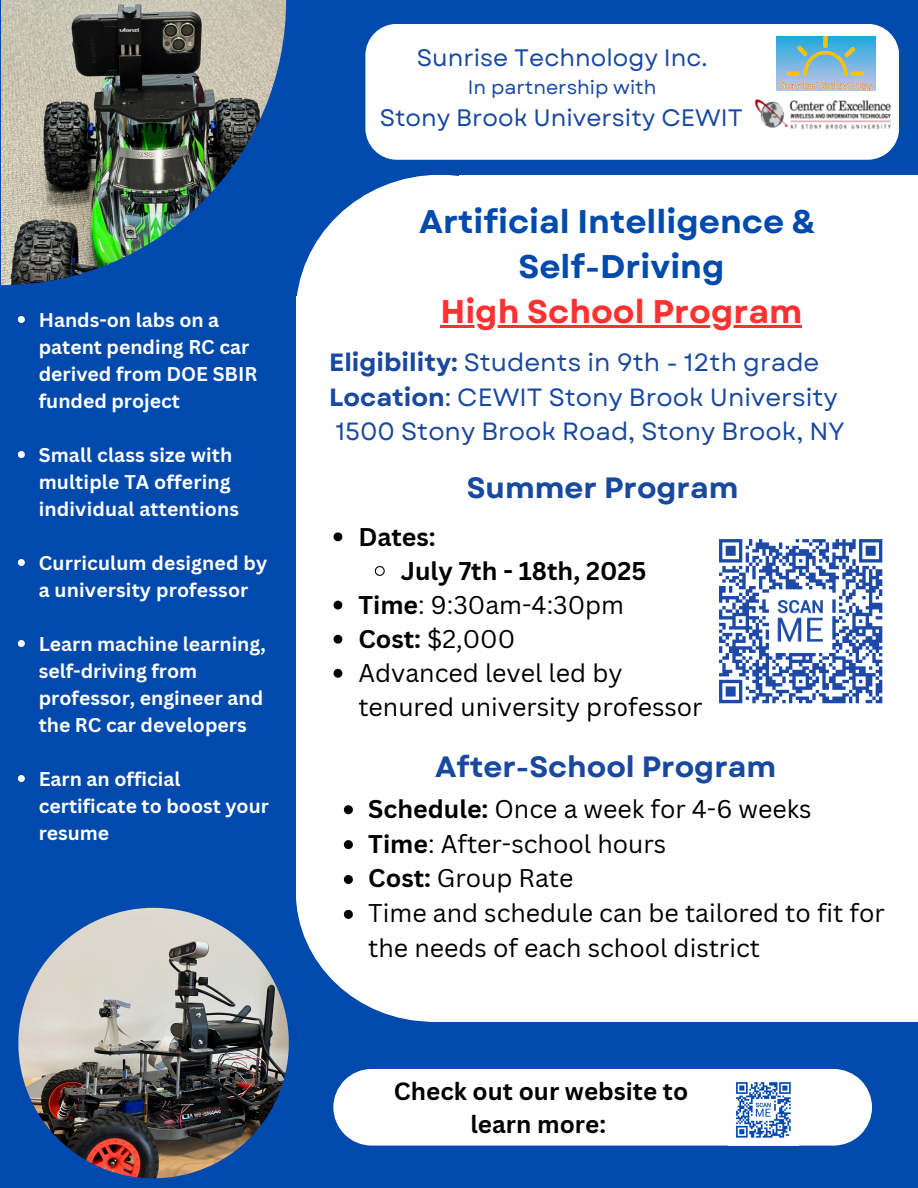
<style>
.page{position:relative;width:918px;height:1188px;background:#fff}
.page>*{position:absolute;margin:0;border:0;box-sizing:border-box;transform-origin:0 0}
.t1{font:700 32.7px/45px "Garet";color:#004aad;text-align:center}
.t2{font:700 32.7px "Garet";color:#ff3131}
.t3{font:700 29.4px "Garet";color:#1848a0}
.t4{font:24.9px/34.8px "Canva Sans";color:#000}
.t5{font:24.9px/34px "Garet";color:#1848a0}
.t6{font:700 24.9px "Canva Sans";color:#000}
.t7{font:700 24.3px/33.8px "Canva Sans";color:#000;text-align:center}
.t8{font:23.85px "Garet";color:#1848a0}
.t9{font:700 19.35px/27px "Canva Sans";color:#fff}
.t10{font:19.35px "Garet";color:#1848a0}
.s1{font-weight:700}
</style>
<div class="page">
<div style="left:284px;top:0;width:634px;height:175px;background:#004aad"></div>
<div style="left:0;top:0;width:296px;height:1188px;background:#004aad"></div>
<div style="left:294px;top:167px;width:165px;height:129px;background:#004aad"></div>
<div style="left:296px;top:175px;width:288px;height:278px;background:#fff;border-radius:50%"></div>
<div style="left:206px;top:1022px;width:712px;height:166px;background:#004aad"></div>
<div style="left:264px;top:883px;width:165px;height:289px;background:#004aad"></div>
<div style="left:296px;top:760px;width:274px;height:262px;background:#fff;border-radius:50%"></div>
<img style="left:18px;top:908px;width:271px;height:270px">
<img style="left:1px;top:0;width:285px;height:285px">
<div style="left:365px;top:24px;width:534px;height:136px;background:#fff;border-radius:32px"></div>
<img style="left:777px;top:36px;width:99px;height:55px">
<div style="left:333px;top:1069px;width:539px;height:77px;background:#fff"></div>
<img style="left:728px;top:1074px;width:71px;height:71px">
<img style="left:754px;top:99px;width:137px;height:31px">
<img style="left:719px;top:539px;width:164px;height:165px">
<svg style="left:18px;top:316px;width:7px;height:7px"></svg>
<svg style="left:18px;top:451px;width:7px;height:7px"></svg>
<svg style="left:18px;top:559px;width:7px;height:7px"></svg>
<svg style="left:18px;top:640px;width:7px;height:7px"></svg>
<svg style="left:18px;top:775px;width:7px;height:7px"></svg>
<hr style="left:441px;top:325px;width:361px;height:3px;background:#ff3131">
<svg style="left:334px;top:532px;width:8px;height:9px"></svg>
<svg style="left:374px;top:566px;width:11px;height:10px"></svg>
<svg style="left:334px;top:601px;width:8px;height:8px"></svg>
<svg style="left:334px;top:635px;width:8px;height:9px"></svg>
<svg style="left:334px;top:669px;width:8px;height:9px"></svg>
<svg style="left:344px;top:805px;width:9px;height:9px"></svg>
<svg style="left:344px;top:840px;width:9px;height:9px"></svg>
<svg style="left:344px;top:875px;width:9px;height:9px"></svg>
<svg style="left:344px;top:910px;width:9px;height:9px"></svg>
<h4 class="t9" style="left:39px;top:306px;width:220px">Hands-on labs on a patent pending RC car derived from DOE SBIR funded project</h4>
<p class="t9" style="left:39px;top:441px;width:202px">Small class size with multiple TA offering individual attentions</p>
<p class="t9" style="left:39px;top:549px;width:230px">Curriculum designed by a university professor</p>
<h1 class="t9" style="left:39px;top:630px;width:228px">Learn machine learning, self-driving from professor, engineer and the RC car developers</h1>
<h4 class="t9" style="left:39px;top:765px;width:232px">Earn an official certificate to boost your resume</h4>
<p class="t8" style="left:417px;top:41px;width:292px">Sunrise Technology Inc.</p>
<p class="t10" style="left:468px;top:74px;width:190px">In partnership with</p>
<p class="t8" style="left:380px;top:100px;width:365px">Stony Brook University CEWIT</p>
<h2 class="t1" style="left:419px;top:199px;width:398px">Artificial Intelligence &amp;<br>Self-Driving</h2>
<p class="t2" style="left:441px;top:288px;width:363px">High School Program</p>
<p class="t5" style="left:329px;top:346px;width:517px"><span class="s1">Eligibility:</span> Students in 9th - 12th grade<br><span class="s1">Location</span>: CEWIT Stony Brook University<br>1500 Stony Brook Road, Stony Brook, NY</p>
<p class="t3" style="left:467px;top:466px;width:273px">Summer Program</p>
<p class="t6" style="left:358px;top:519px;width:79px">Dates:</p>
<p class="t6" style="left:401px;top:553px;width:247px">July 7th - 18th, 2025</p>
<h2 class="t4" style="left:358px;top:587px;width:267px"><span class="s1">Time</span>: 9:30am-4:30pm</h2>
<p class="t4" style="left:358px;top:621px;width:158px"><span class="s1">Cost:</span> $2,000</p>
<p class="t4" style="left:358px;top:655px;width:346px;line-height:34px">Advanced level led by tenured university professor</p>
<p class="t3" style="left:435px;top:746px;width:343px">After-School Program</p>
<p class="t4" style="left:368px;top:791px;width:445px"><span class="s1">Schedule:</span> Once a week for 4-6 weeks</p>
<h3 class="t4" style="left:368px;top:825px;width:299px"><span class="s1">Time</span>: After-school hours</h3>
<p class="t4" style="left:368px;top:860px;width:518px"><span class="s1">Cost:</span> Group Rate<br>Time and schedule can be tailored to fit for the needs of each school district</p>
<p class="t7" style="left:394px;top:1073px;width:296px">Check out our website to learn more:</p>
</div>
